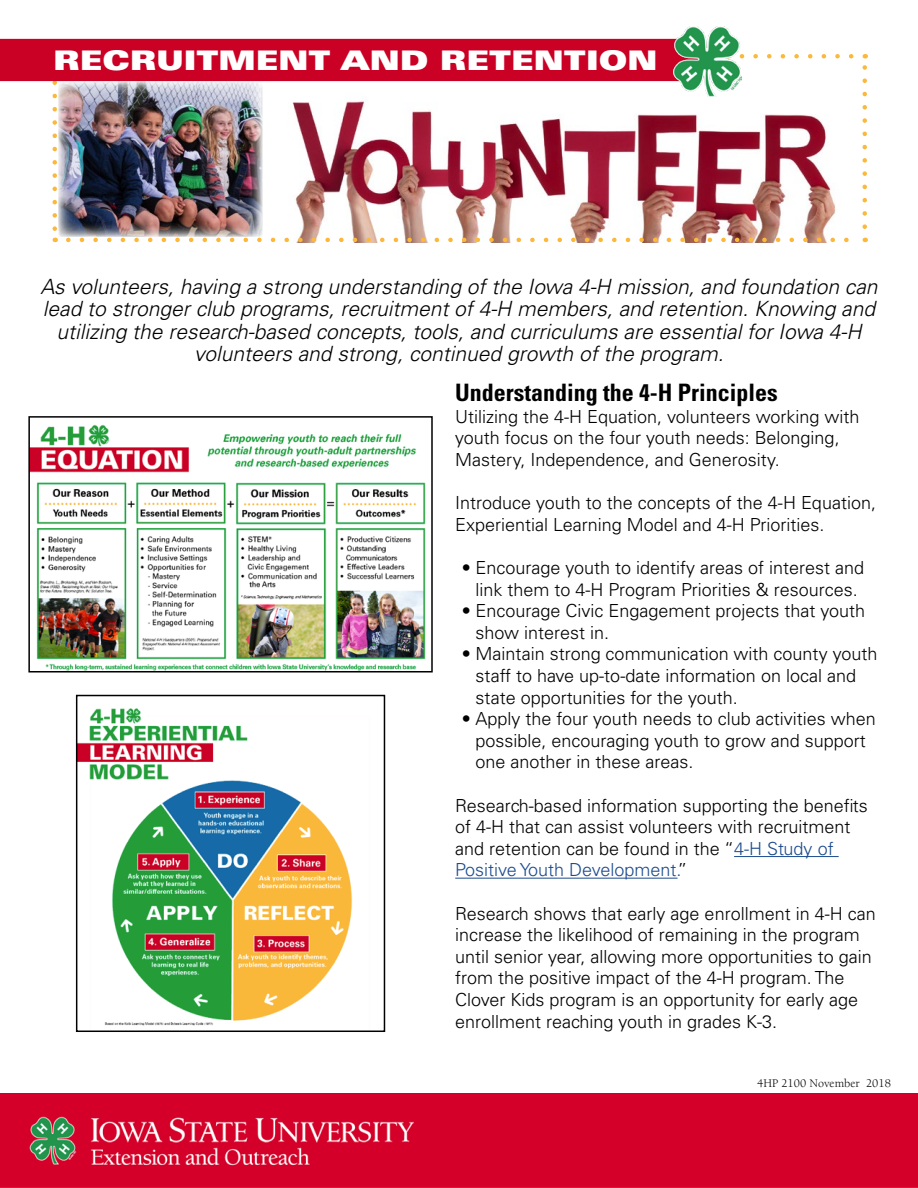
<style>
.page{position:relative;width:918px;height:1188px;background:#fff}
.page>*{position:absolute;margin:0;border:0;box-sizing:border-box;transform-origin:0 0}
.Title_of_Document{font:27px "Univers LT Std X Black Ex";color:#fff}
.Section_Headings{font:700 condensed 24px "Univers LT Std";color:#000}
.Important_Informatio{font:italic 300 21px/22.5px "Univers LT Std";color:#000;text-align:center}
.t1{font:300 18px/21.6px "Univers LT Std";color:#000}
.Justice_Statement{font:12px "Berkeley Std";color:#000}
.s1{color:#1c4b8e}
</style>
<div class="page">
<img style="left:286px;top:96px;width:562px;height:142px">
<svg style="left:68px;top:238px;width:781px;height:4px"></svg>
<svg style="left:742px;top:54px;width:109px;height:4px"></svg>
<svg style="left:52px;top:81px;width:5px;height:161px"></svg>
<svg style="left:862px;top:54px;width:5px;height:173px"></svg>
<img style="left:58px;top:81px;width:204px;height:156px">
<img style="left:0;top:1093px;width:918px;height:95px">
<hr style="left:734px;top:856px;width:105px;height:1px;background:#1c4b8e">
<hr style="left:455px;top:878px;width:223px;height:1px;background:#1c4b8e">
<img style="left:31px;top:424px;width:395px;height:246px">
<div style="left:28px;top:416px;width:405px;height:257px;border:2px solid #000"></div>
<img style="left:79px;top:708px;width:274px;height:318px">
<div style="left:76px;top:695px;width:309px;height:337px;border:2px solid #000"></div>
<div style="left:1px;top:40px;width:697px;height:40px;background:#ca0025"></div>
<div style="left:0;top:39px;width:699px;height:42px;border:2px solid #ca0025"></div>
<img style="left:674px;top:27px;width:68px;height:69px">
<p class="Title_of_Document" style="left:53px;top:44px;width:606px">RECRUITMENT AND RETENTION</p>
<p class="Important_Informatio" style="left:40px;top:275px;width:839px">As volunteers, having a strong understanding of the Iowa 4-H mission, and foundation can lead to stronger club programs, recruitment of 4-H members, and retention. Knowing and utilizing the research-based concepts, tools, and curriculums are essential for Iowa 4-H volunteers and strong, continued growth of the program.</p>
<h2 class="Section_Headings" style="left:455px;top:378px;width:324px">Understanding the 4-H Principles</h2>
<p class="t1" style="left:455px;top:406px;width:406px">Utilizing the 4-H Equation, volunteers working with youth focus on the four youth needs: Belonging,<br>Mastery, Independence, and Generosity.</p>
<p class="t1" style="left:455px;top:492px;width:422px">Introduce youth to the concepts of the 4-H Equation,<br>Experiential Learning Model and 4-H Priorities.</p>
<p class="t1" style="left:462px;top:557px;width:404px;text-align:center">• Encourage youth to identify areas of interest and link them to 4-H Program Priorities &amp; resources.</p>
<p class="t1" style="left:475px;top:600px;width:391px;text-indent:-14px">• Encourage Civic Engagement projects that youth show interest in.</p>
<p class="t1" style="left:475px;top:643px;width:403px;text-indent:-14px">• Maintain strong communication with county youth staff to have up-to-date information on local and state opportunities for the youth.</p>
<p class="t1" style="left:475px;top:708px;width:402px;text-indent:-14px">• Apply the four youth needs to club activities when possible, encouraging youth to grow and support one another in these areas.</p>
<p class="t1" style="left:455px;top:794px;width:414px">Research-based information supporting the benefits of 4-H that can assist volunteers with recruitment and retention can be found in the “<span class="s1">4-H Study of Positive Youth Development.</span>”</p>
<p class="t1" style="left:455px;top:902px;width:422px">Research shows that early age enrollment in 4-H can increase the likelihood of remaining in the program until senior year, allowing more opportunities to gain from the positive impact of the 4-H program. The Clover Kids program is an opportunity for early age enrollment reaching youth in grades K-3.</p>
<p class="Justice_Statement" style="left:757px;top:1077px;width:135px">4HP 2100 November 2018</p>
</div>
